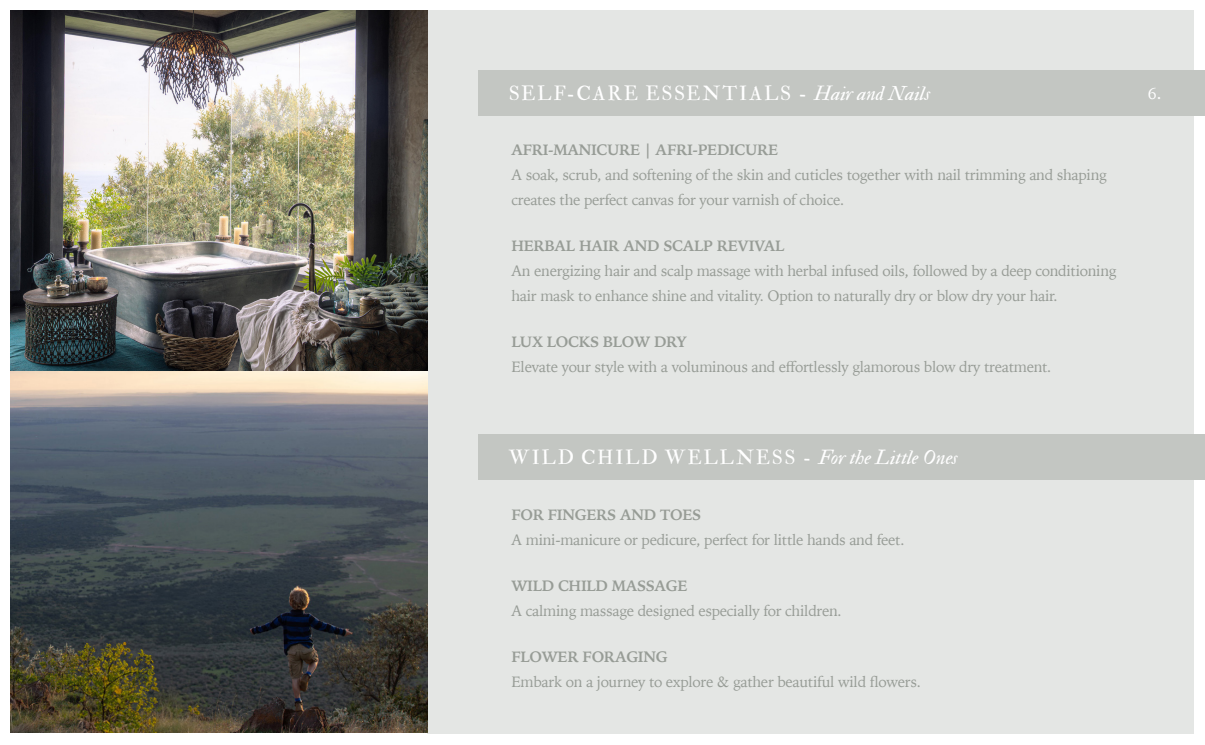
<style>
.page{position:relative;width:1205px;height:745px;background:#fff}
.page>*{position:absolute;margin:0;border:0;box-sizing:border-box;transform-origin:0 0}
.t1{font:20px "IM FELL Double Pica Roman";letter-spacing:.085em;color:#fff}
.t2{font:17.5px "Iowan Old Style";color:#fff}
.t3{font:15px/25px "Iowan Old Style";letter-spacing:-.02em;color:#979c96}
.s1{font-family:"IM FELL Double Pica Italic"}
.s2{font-weight:700}
</style>
<div class="page">
<div style="left:428px;top:11px;width:766px;height:722px;background:#e4e6e4"></div>
<div style="left:478px;top:70px;width:727px;height:45px;background:#c3c6c2"></div>
<img style="left:11px;top:11px;width:416px;height:360px">
<svg style="left:11px;top:371px;width:417px;height:360px;background:#535757"></svg>
<div style="left:478px;top:434px;width:727px;height:45px;background:#c3c6c2"></div>
<h1 class="t1" style="left:509px;top:81px;width:423px">SELF-CARE ESSENTIALS - <span class="s1">Hair and Nails</span></h1>
<h1 class="t2" style="left:1148px;top:77px;width:15px">6.</h1>
<h1 class="t3" style="left:511px;top:136px;width:597px"><span class="s2">AFRI-MANICURE | AFRI-PEDICURE<br></span>A soak, scrub, and softening of the skin and cuticles together with nail trimming and shaping creates the perfect canvas for your varnish of choice.</h1>
<h1 class="t3" style="left:511px;top:232px;width:607px"><span class="s2">HERBAL HAIR AND SCALP REVIVAL<br></span>An energizing hair and scalp massage with herbal infused oils, followed by a deep conditioning hair mask to enhance shine and vitality. Option to naturally dry or blow dry your hair.</h1>
<h1 class="t3" style="left:511px;top:329px;width:541px"><span class="s2">LUX LOCKS BLOW DRY<br></span>Elevate your style with a voluminous and effortlessly glamorous blow dry treatment.</h1>
<h1 class="t1" style="left:509px;top:445px;width:450px">WILD CHILD WELLNESS - <span class="s1">For the Little Ones</span></h1>
<h1 class="t3" style="left:511px;top:500px;width:395px"><span class="s2">FOR FINGERS AND TOES<br></span>A mini-manicure or pedicure, perfect for little hands and feet.</h1>
<h1 class="t3" style="left:511px;top:572px;width:332px"><span class="s2">WILD CHILD MASSAGE<br></span>A calming massage designed especially for children.</h1>
<h1 class="t3" style="left:511px;top:643px;width:411px"><span class="s2">FLOWER FORAGING<br></span>Embark on a journey to explore &amp; gather beautiful wild flowers.</h1>
</div>
